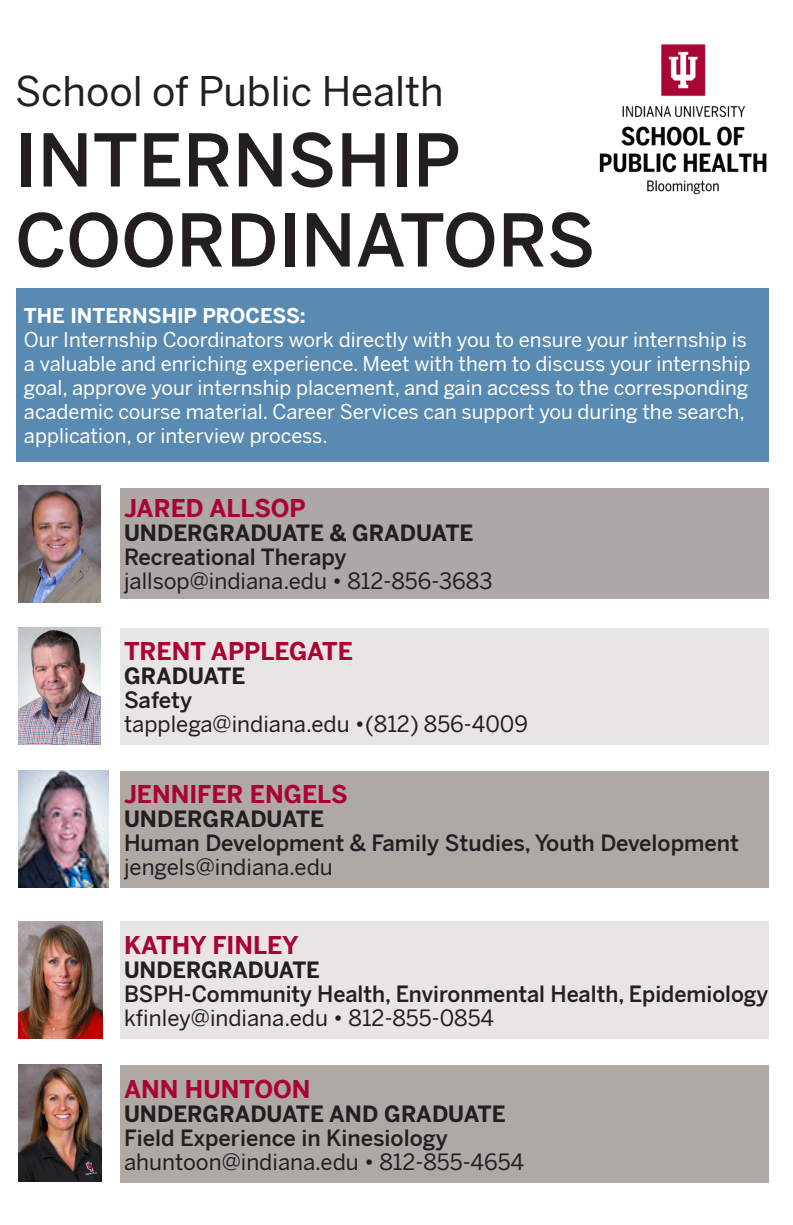
<style>
.page{position:relative;width:793px;height:1225px;background:#fff}
.page>*{position:absolute;margin:0;border:0;box-sizing:border-box;transform-origin:0 0}
.t1{font:500 72px "Benton Sans";color:#231f20}
.t2{font:40px "Benton Sans";color:#231f20}
.t3{font:700 24px "Benton Sans";color:#a90332}
.t4{font:500 22px "Benton Sans";color:#231f20}
.t5{font:22px "Benton Sans";color:#231f20}
.t6{font:700 22px "Benton Sans";color:#231f20}
.t7{font:20px/24px "Benton Sans";color:#fff}
.t8{font:700 20px "Benton Sans";color:#fff}
</style>
<div class="page">
<div style="left:16px;top:289px;width:752px;height:173px;background:#598ab2"></div>
<div style="left:120px;top:921px;width:648px;height:117px;background:#e8e6e5"></div>
<div style="left:120px;top:488px;width:648px;height:111px;background:#ada7a5"></div>
<img style="left:18px;top:485px;width:83px;height:117px">
<div style="left:120px;top:771px;width:648px;height:116px;background:#afa9a6"></div>
<img style="left:18px;top:770px;width:90px;height:117px">
<img style="left:18px;top:921px;width:85px;height:117px">
<img style="left:599px;top:44px;width:168px;height:151px">
<div style="left:120px;top:1065px;width:648px;height:117px;background:#afa9a6"></div>
<img style="left:18px;top:1064px;width:84px;height:117px">
<div style="left:120px;top:628px;width:648px;height:117px;background:#e8e6e5"></div>
<img style="left:18px;top:628px;width:82px;height:117px">
<p class="t2" style="left:15px;top:68px;width:430px">School of Public Health</p>
<p class="t1" style="left:15px;top:116px;width:447px">INTERNSHIP</p>
<p class="t1" style="left:15px;top:196px;width:581px">COORDINATORS</p>
<p class="t8" style="left:24px;top:303px;width:283px">THE INTERNSHIP PROCESS:</p>
<p class="t7" style="left:24px;top:328px;width:727px">Our Internship Coordinators work directly with you to ensure your internship is a valuable and enriching experience. Meet with them to discuss your internship goal, approve your internship placement, and gain access to the corresponding academic course material. Career Services can support you during the search, application, or interview process.</p>
<p class="t3" style="left:124px;top:493px;width:183px">JARED ALLSOP</p>
<p class="t6" style="left:124px;top:519px;width:351px">UNDERGRADUATE &amp; GRADUATE</p>
<p class="t4" style="left:124px;top:544px;width:224px">Recreational Therapy</p>
<p class="t5" style="left:124px;top:568px;width:370px">jallsop@indiana.edu • 812-856-3683</p>
<p class="t3" style="left:124px;top:636px;width:230px">TRENT APPLEGATE</p>
<p class="t6" style="left:124px;top:662px;width:123px">GRADUATE</p>
<p class="t4" style="left:124px;top:686px;width:70px">Safety</p>
<p class="t5" style="left:124px;top:710px;width:405px">tapplega@indiana.edu •(812) 856-4009</p>
<p class="t3" style="left:124px;top:779px;width:225px">JENNIFER ENGELS</p>
<p class="t6" style="left:124px;top:805px;width:201px">UNDERGRADUATE</p>
<p class="t4" style="left:124px;top:829px;width:616px">Human Development &amp; Family Studies, Youth Development</p>
<p class="t5" style="left:124px;top:853px;width:210px">jengels@indiana.edu</p>
<p class="t3" style="left:124px;top:930px;width:176px">KATHY FINLEY</p>
<p class="t6" style="left:124px;top:956px;width:197px">UNDERGRADUATE</p>
<p class="t4" style="left:124px;top:980px;width:646px">BSPH-Community Health, Environmental Health, Epidemiology</p>
<p class="t5" style="left:124px;top:1004px;width:371px">kfinley@indiana.edu • 812-855-0854</p>
<p class="t3" style="left:124px;top:1074px;width:188px">ANN HUNTOON</p>
<p class="t6" style="left:124px;top:1100px;width:383px">UNDERGRADUATE AND GRADUATE</p>
<p class="t4" style="left:124px;top:1124px;width:325px">Field Experience in Kinesiology</p>
<p class="t5" style="left:124px;top:1148px;width:401px">ahuntoon@indiana.edu • 812-855-4654</p>
</div>
